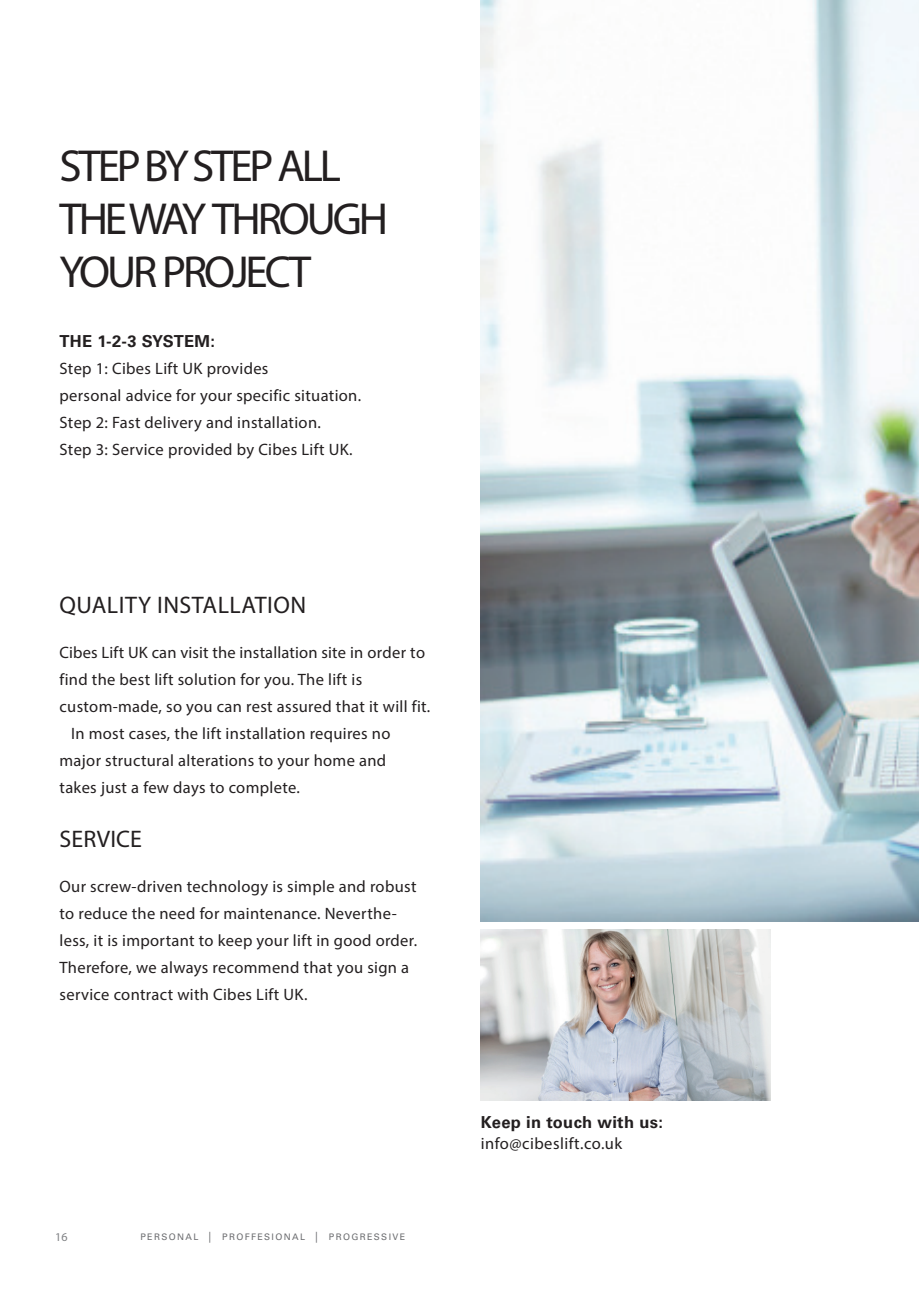
<style>
.page{position:relative;width:919px;height:1289px;background:#fff}
.page>*{position:absolute;margin:0;border:0;box-sizing:border-box;transform-origin:0 0}
.t1{font:45px/52.5px "Myriad Pro";letter-spacing:-.07em;color:#231f20}
.t2{font:24px "Myriad Pro";letter-spacing:.02em;color:#231f20}
.t3{font:16.5px/27px "Myriad Pro";letter-spacing:.02em;color:#231f20}
.t4{font:700 16.5px "Univers LT Std";letter-spacing:.02em;color:#231f20}
.t5{font:12px "Myriad Pro";color:#808285}
.t6{font:9px "Univers LT Std";letter-spacing:.15em;color:#6c6d70}
.s1{font-family:"Arial"}
</style>
<div class="page">
<img style="left:480px;top:0;width:438px;height:921px">
<img style="left:480px;top:929px;width:290px;height:170px">
<h1 class="t1" style="left:60px;top:139px;width:330px">STEP BY STEP ALL<br>THE WAY THROUGH<br>YOUR PROJECT</h1>
<p class="t4" style="left:60px;top:331px;width:157px">THE 1-2-3 SYSTEM:</p>
<p class="t3" style="left:60px;top:354px;width:303px">Step 1: Cibes Lift UK provides<br>personal advice for your specific situation.<br>Step 2: Fast delivery and installation.<br>Step 3: Service provided by Cibes Lift UK.</p>
<h2 class="t2" style="left:60px;top:590px;width:248px">QUALITY INSTALLATION</h2>
<p class="t3" style="left:60px;top:638px;width:367px">Cibes Lift UK can visit the installation site in order to</p>
<p class="t3" style="left:60px;top:665px;width:304px">find the best lift solution for you. The lift is</p>
<p class="t3" style="left:60px;top:692px;width:372px">custom-made, so you can rest assured that it will fit.</p>
<p class="t3" style="left:71px;top:719px;width:321px">In most cases, the lift installation requires no</p>
<p class="t3" style="left:60px;top:746px;width:328px">major structural alterations to your home and</p>
<p class="t3" style="left:60px;top:773px;width:242px">takes just a few days to complete.</p>
<h2 class="t2" style="left:60px;top:824px;width:84px">SERVICE</h2>
<p class="t3" style="left:60px;top:872px;width:359px">Our screw-driven technology is simple and robust to reduce the need for maintenance. Neverthe&shy;less, it is important to keep your lift in good order.<br>Therefore, we always recommend that you sign a service contract with Cibes Lift UK.</p>
<p class="t5" style="left:55px;top:1229px;width:14px">16</p>
<p class="t6" style="left:140px;top:1231px;width:266px">PERSONAL <span class="s1">│</span> PROFFESIONAL <span class="s1">│</span> PROGRESSIVE</p>
<p class="t4" style="left:480px;top:1112px;width:184px">Keep in touch with us:</p>
<p class="t3" style="left:480px;top:1129px;width:143px">info@cibeslift.co.uk</p>
</div>
